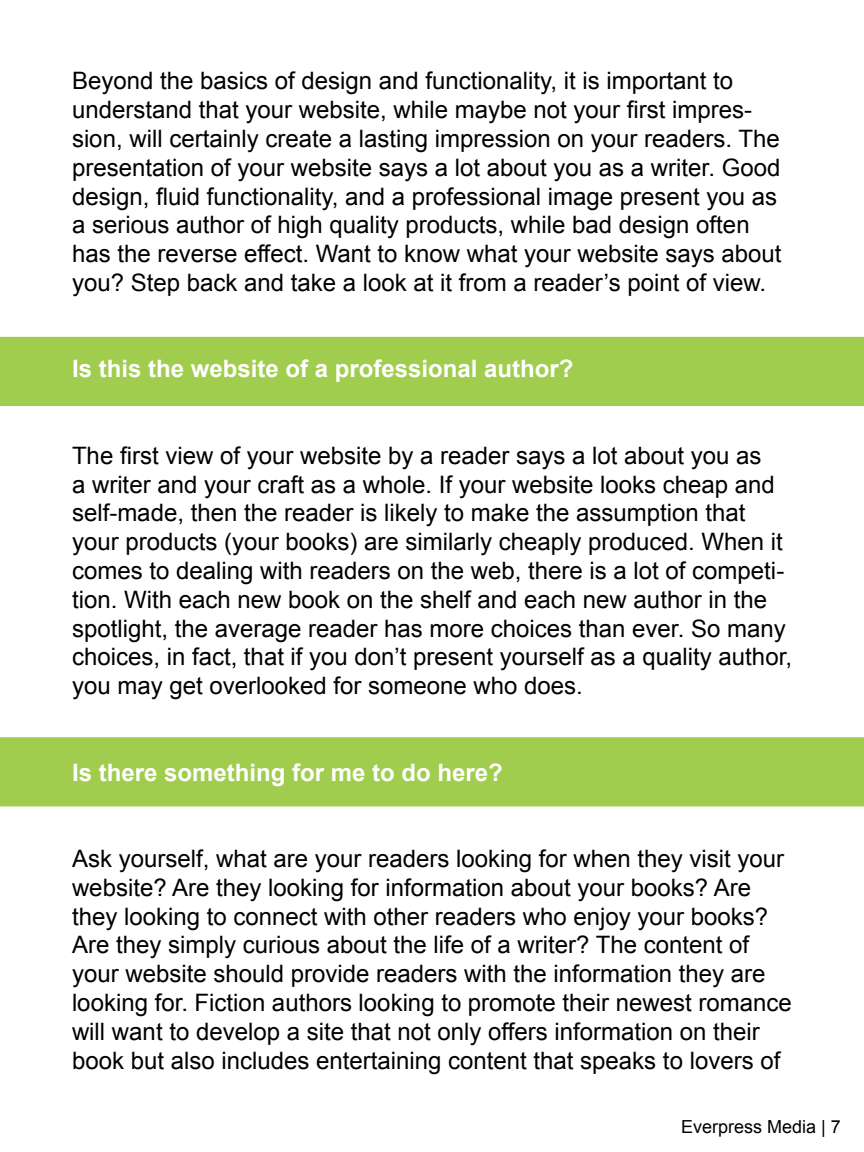
<style>
.page{position:relative;width:864px;height:1152px;background:#fff}
.page>*{position:absolute;margin:0;border:0;box-sizing:border-box;transform-origin:0 0}
.t1{font:24px/28.8px "Arial";color:#000}
.t2{font:700 24px "Arial";color:#fff}
.t3{font:18px "Arial";color:#000}
</style>
<div class="page">
<div style="left:1px;top:738px;width:862px;height:67px;background:#a0cd4e"></div>
<div style="left:0;top:737px;width:864px;height:69px;border:2px solid #a0cd4e"></div>
<div style="left:1px;top:338px;width:862px;height:67px;background:#a0cd4e"></div>
<div style="left:0;top:337px;width:864px;height:69px;border:2px solid #a0cd4e"></div>
<p class="t1" style="left:72px;top:67px;width:711px">Beyond the basics of design and functionality, it is important to understand that your website, while maybe not your first impres&shy;sion, will certainly create a lasting impression on your readers. The presentation of your website says a lot about you as a writer. Good design, fluid functionality, and a professional image present you as a serious author of high quality products, while bad design often has the reverse effect. Want to know what your website says about you? Step back and take a look at it from a reader’s point of view.</p>
<p class="t2" style="left:72px;top:353px;width:503px">Is this the website of a professional author?</p>
<p class="t1" style="left:72px;top:441px;width:722px">The first view of your website by a reader says a lot about you as<br>a writer and your craft as a whole. If your website looks cheap and self-made, then the reader is likely to make the assumption that your products (your books) are similarly cheaply produced. When it comes to dealing with readers on the web, there is a lot of competi&shy;tion. With each new book on the shelf and each new author in the spotlight, the average reader has more choices than ever. So many choices, in fact, that if you don’t present yourself as a quality author, you may get overlooked for someone who does.</p>
<p class="t2" style="left:72px;top:756px;width:432px">Is there something for me to do here?</p>
<p class="t1" style="left:72px;top:845px;width:721px">Ask yourself, what are your readers looking for when they visit your website? Are they looking for information about your books? Are they looking to connect with other readers who enjoy your books?<br>Are they simply curious about the life of a writer? The content of your website should provide readers with the information they are looking for. Fiction authors looking to promote their newest romance will want to develop a site that not only offers information on their book but also includes entertaining content that speaks to lovers of</p>
<p class="t3" style="left:681px;top:1115px;width:161px">Everpress Media | 7</p>
</div>
